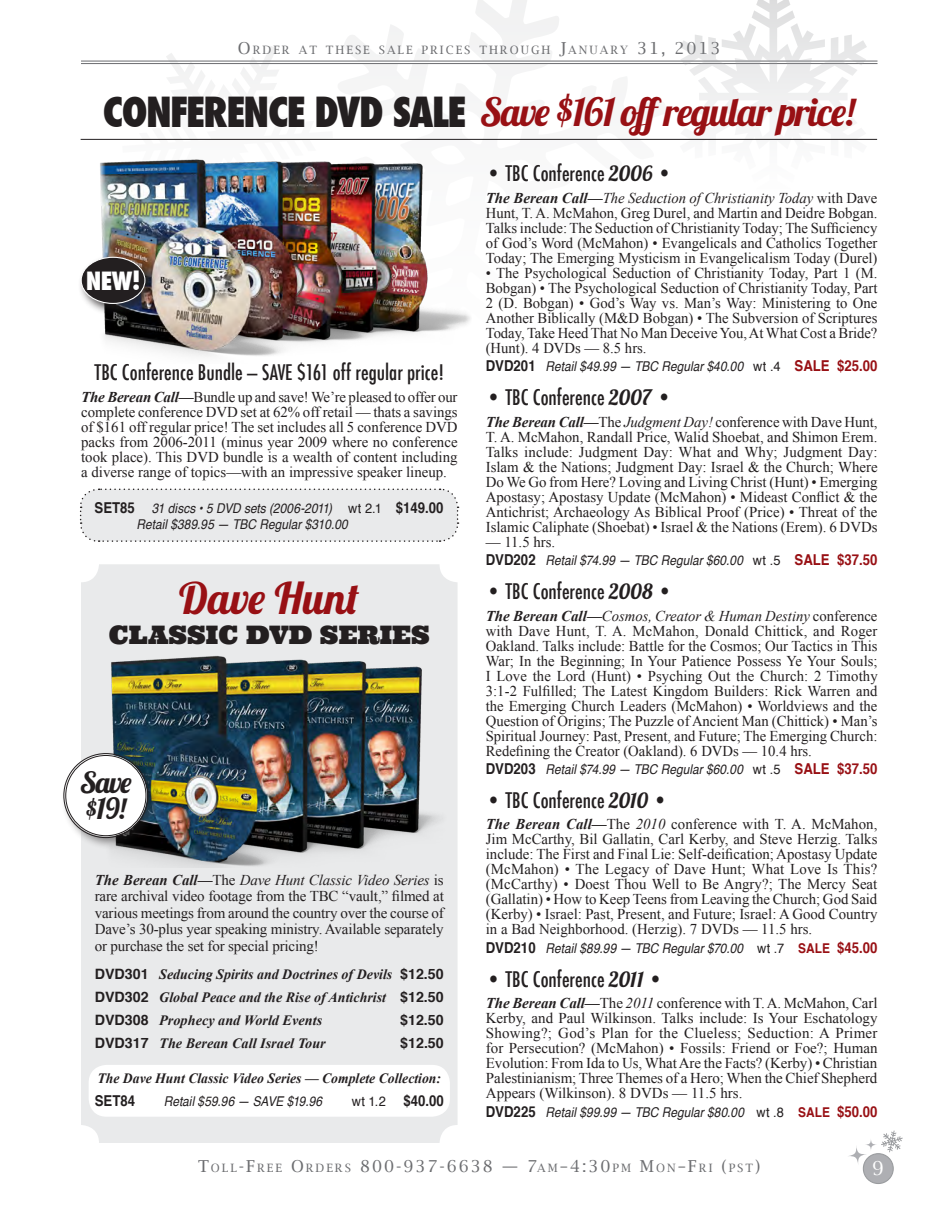
<style>
.page{position:relative;width:945px;height:1215px;background:#fff}
.page>*{position:absolute;margin:0;border:0;box-sizing:border-box;transform-origin:0 0}
.t1{font:43.5px "Lobster 1.4";color:#981014}
.t2{font:800 condensed 40.5px "Futura";letter-spacing:-.04em;color:#231f20}
.t3{font:39px "Lobster 1.4";letter-spacing:-.03em;color:#981014}
.t4{font:29.4px/26.1px "Lobster 1.4";letter-spacing:-.025em;color:#231f20}
.t5{font:25.5px "Ultra";color:#231f20}
.t6{font:800 condensed 24.45px "Futura";color:#fff}
.t7{font:500 condensed 21px "Futura";color:#231f20}
.t8{font:19.35px "Lucida Bright";color:#fff}
.t9{font:16.5px "Lucida Bright";letter-spacing:.12em;color:#6c6d70}
.t10{font:15px/15px "Times New Roman";color:#231f20;text-align:justify}
.t11{font:700 15px "Helvetica";color:#231f20;scale:.88 1}
.t12{font:italic 700 14.25px/22.8px "Times New Roman";color:#231f20;text-align:justify}
.t13{font:italic 700 14.25px "Times New Roman";color:#231f20;scale:.96 1}
.t14{font:700 14.25px "Helvetica";color:#231f20}
.t15{font:italic 13.5px/16.5px "Helvetica";letter-spacing:.005em;color:#231f20;text-align:center;scale:.88 1}
.t16{font:11.55px "Lucida Bright";letter-spacing:.17em;color:#6c6d70}
.s1{font-size:16.5px}
.s2{font-family:"Futura";font-weight:800;font-stretch:condensed;font-size:40.5px;color:#231f20}
.s3{font-size:45px}
.s4{font-weight:700;font-style:italic}
.s5{font-weight:400;font-size:13.5px}
.s6{font-style:italic}
.s7{font-family:"Helvetica";font-style:normal}
.s8{font-family:"Lobster 1.4";font-weight:400;font-stretch:normal}
.s9{font-weight:700;font-style:normal;font-size:15px}
.s10{font-style:normal}
.s11{font-weight:700;font-style:normal;font-size:15px;color:#981014}
.s12{font-weight:700;font-style:normal;color:#981014}
.s13{font-size:11.55px}
</style>
<div class="page">
<hr style="left:81px;top:61px;width:797px;height:1px;background:#6c6d70">
<hr style="left:81px;top:63px;width:797px;height:1px;background:#6c6d70">
<div style="left:863px;top:1154px;width:30px;height:30px;background:#aeafb3;border-radius:50%"></div>
<div style="left:863px;top:1153px;width:31px;height:31px;border:1px solid #999b9e;border-radius:50%"></div>
<svg style="left:847px;top:1145px;width:20px;height:21px"></svg>
<svg style="left:865px;top:1138px;width:12px;height:13px"></svg>
<svg style="left:881px;top:1131px;width:22px;height:21px"></svg>
<svg style="left:122px;top:46px;width:343px;height:93px"></svg>
<svg style="left:680px;top:0;width:187px;height:139px"></svg>
<div style="left:81px;top:564px;width:377px;height:579px;background:#e9eaeb;border-radius:18px"></div>
<div style="left:89px;top:1065px;width:361px;height:52px;background:#fff;border-radius:18px"></div>
<hr style="left:81px;top:139px;width:796px;height:1px;background:#231f20">
<svg style="left:79px;top:488px;width:380px;height:54px"></svg>
<img style="left:100px;top:159px;width:370px;height:198px">
<div style="left:78px;top:254px;width:80px;height:63px;background:#231f20;opacity:.75"></div>
<div style="left:81px;top:257px;width:64px;height:46px;background:#231f20;border-radius:50%"></div>
<div style="left:81px;top:257px;width:64px;height:47px;border:1px solid #fff;border-radius:50%"></div>
<img style="left:111px;top:655px;width:328px;height:212px">
<div style="left:60px;top:750px;width:101px;height:101px;background:#231f20;opacity:.5"></div>
<div style="left:65px;top:755px;width:82px;height:82px;background:#fff;border-radius:50%"></div>
<div style="left:66px;top:755px;width:80px;height:81px;border:1px solid #231f20;border-radius:50%"></div>
<p class="t16" style="left:238px;top:43px;width:484px"><span class="s1">O</span>RDER AT THESE SALE PRICES THROUGH <span class="s1">J</span>ANUARY <span class="s1">31, 2013</span></p>
<h2 class="t2" style="left:103px;top:84px;width:144px">CONFERENCE</h2>
<h3 class="t3" style="left:315px;top:87px;width:542px"><span class="s2">DVD SALE</span> Save <span class="s3">$</span>161 offregular price!</h3>
<h3 class="t6" style="left:86px;top:264px;width:56px">NEW!</h3>
<h3 class="t7" style="left:95px;top:359px;width:351px">TBC Conference Bundle — SAVE $161 off regular price!</h3>
<p class="t10" style="left:81px;top:389px;width:378px"><span class="s4">The Berean Call—</span>Bundle up and save! We’re pleased to offer our complete conference DVD set at 62% off retail — thats a savings of $161 off regular price! The set includes all 5 conference DVD packs from 2006-2011 (minus year 2009 where no conference took place). This DVD bundle is a wealth of content including a diverse range of topics—with an impressive speaker lineup.</p>
<p class="t11" style="left:95px;top:496px;width:47px">SET85</p>
<p class="t11" style="left:348px;top:496px;width:110px"><span class="s5">wt 2.1</span> $149.00</p>
<p class="t15" style="left:136px;top:500px;width:242px">31 discs • 5 DVD sets (2006-2011)<br>Retail $389.95 — TBC Regular $310.00</p>
<h1 class="t1" style="left:179px;top:571px;width:181px">Dave Hunt</h1>
<h3 class="t5" style="left:109px;top:618px;width:160px">CLASSIC DVD</h3>
<h3 class="t5" style="left:320px;top:618px;width:111px">SERIES</h3>
<h3 class="t4" style="left:80px;top:769px;width:53px">Save $19!</h3>
<p class="t10" style="left:95px;top:871px;width:351px;line-height:16.5px"><span class="s4">The Berean Call—</span>The <span class="s6">Dave Hunt Classic Video Series</span> is rare archival video footage from the TBC “vault,” filmed at various meetings from around the country over the course of Dave’s 30-plus year speaking ministry. Available separately or purchase the set for special pricing!</p>
<p class="t12" style="left:95px;top:962px;width:351px"><span class="s7">DVD301</span> Seducing Spirits and Doctrines of Devils <span class="s7">$12.50<br>DVD302</span> Global Peace and the Rise of Antichrist <span class="s7">$12.50<br>DVD308</span> Prophecy and World Events</p>
<p class="t14" style="left:400px;top:1008px;width:45px">$12.50</p>
<p class="t12" style="left:95px;top:1031px;width:233px"><span class="s7">DVD317</span> The Berean Call Israel Tour</p>
<p class="t14" style="left:400px;top:1031px;width:45px">$12.50</p>
<p class="t13" style="left:98px;top:1068px;width:359px">The Dave Hunt Classic Video Series — Complete Collection:</p>
<p class="t11" style="left:95px;top:1089px;width:47px">SET84</p>
<p class="t15" style="left:164px;top:1093px;width:181px">Retail $59.96 — SAVE $19.96</p>
<p class="t11" style="left:352px;top:1089px;width:106px"><span class="s5">wt 1.2</span> $40.00</p>
<h3 class="t7" style="left:486px;top:160px;width:188px">• TBC Conference <span class="s8">2006</span> •</h3>
<p class="t10" style="left:486px;top:190px;width:393px"><span class="s4">The Berean Call—</span><span class="s6">The Seduction of Christianity Today</span> with Dave Hunt, T. A. McMahon, Greg Durel, and Martin and Deidre Bobgan.<br>Talks include: The Seduction of Christianity Today; The Sufficiency of God’s Word (McMahon) • Evangelicals and Catholics Together Today; The Emerging Mysticism in Evangelicalism Today (Durel)</p>
<p class="t10" style="left:486px;top:265px;width:393px">• The Psychological Seduction of Christianity Today, Part 1 (M.<br>Bobgan) • The Psychological Seduction of Christianity Today, Part 2 (D. Bobgan) • God’s Way vs. Man’s Way: Ministering to One Another Biblically (M&amp;D Bobgan) • The Subversion of Scriptures Today, Take Heed That No Man Deceive You, At What Cost a Bride? (Hunt). 4 DVDs — 8.5 hrs.</p>
<p class="t15" style="left:486px;top:359px;width:447px"><span class="s9">DVD201</span> Retail $49.99 — TBC Regular $40.00 <span class="s10">wt .4</span> <span class="s11">SALE $25.00</span></p>
<h3 class="t7" style="left:486px;top:384px;width:188px">• TBC Conference <span class="s8">2007</span> •</h3>
<p class="t10" style="left:486px;top:414px;width:393px"><span class="s4">The Berean Call—</span>The <span class="s6">Judgment Day!</span> conference with Dave Hunt, T. A. McMahon, Randall Price, Walid Shoebat, and Shimon Erem.<br>Talks include: Judgment Day: What and Why; Judgment Day:<br>Islam &amp; the Nations; Judgment Day: Israel &amp; the Church; Where Do We Go from Here? Loving and Living Christ (Hunt) • Emerging Apostasy; Apostasy Update (McMahon) • Mideast Conflict &amp; the Antichrist; Archaeology As Biblical Proof (Price) • Threat of the Islamic Caliphate (Shoebat) • Israel &amp; the Nations (Erem). 6 DVDs</p>
<p class="t10" style="left:486px;top:534px;width:71px">— 11.5 hrs.</p>
<p class="t15" style="left:486px;top:553px;width:447px"><span class="s9">DVD202</span> Retail $74.99 — TBC Regular $60.00 <span class="s10">wt .5</span> <span class="s11">SALE $37.50</span></p>
<h3 class="t7" style="left:486px;top:578px;width:188px">• TBC Conference <span class="s8">2008</span> •</h3>
<p class="t10" style="left:486px;top:608px;width:393px"><span class="s4">The Berean Call—</span><span class="s6">Cosmos, Creator &amp; Human Destiny</span> conference with Dave Hunt, T. A. McMahon, Donald Chittick, and Roger Oakland. Talks include: Battle for the Cosmos; Our Tactics in This War; In the Beginning; In Your Patience Possess Ye Your Souls; I Love the Lord (Hunt) • Psyching Out the Church: 2 Timothy 3:1-2 Fulfilled; The Latest Kingdom Builders: Rick Warren and the Emerging Church Leaders (McMahon) • Worldviews and the Question of Origins; The Puzzle of Ancient Man (Chittick) • Man’s Spiritual Journey: Past, Present, and Future; The Emerging Church:<br>Redefining the Creator (Oakland). 6 DVDs — 10.4 hrs.</p>
<p class="t15" style="left:486px;top:761px;width:447px"><span class="s9">DVD203</span> Retail $74.99 — TBC Regular $60.00 <span class="s10">wt .5</span> <span class="s11">SALE $37.50</span></p>
<h3 class="t7" style="left:486px;top:787px;width:184px">• TBC Conference <span class="s8">2010</span> •</h3>
<p class="t10" style="left:486px;top:817px;width:393px"><span class="s4">The Berean Call—</span>The <span class="s6">2010</span> conference with T. A. McMahon, Jim McCarthy, Bil Gallatin, Carl Kerby, and Steve Herzig. Talks include: The First and Final Lie: Self-deification; Apostasy Update (McMahon) • The Legacy of Dave Hunt; What Love Is This? (McCarthy) • Doest Thou Well to Be Angry?; The Mercy Seat (Gallatin) • How to Keep Teens from Leaving the Church; God Said (Kerby) • Israel: Past, Present, and Future; Israel: A Good Country in a Bad Neighborhood. (Herzig). 7 DVDs — 11.5 hrs.</p>
<p class="t15" style="left:486px;top:940px;width:447px"><span class="s9">DVD210</span> Retail $89.99 — TBC Regular $70.00 <span class="s10">wt .7</span> <span class="s12">SALE</span> <span class="s11">$45.00</span></p>
<h3 class="t7" style="left:486px;top:965px;width:179px">• TBC Conference <span class="s8">2011</span> •</h3>
<p class="t10" style="left:486px;top:996px;width:393px"><span class="s4">The Berean Call—</span>The <span class="s6">2011</span> conference with T. A. McMahon, Carl Kerby, and Paul Wilkinson. Talks include: Is Your Eschatology Showing?; God’s Plan for the Clueless; Seduction: A Primer for Persecution? (McMahon) • Fossils: Friend or Foe?; Human Evolution: From Ida to Us, What Are the Facts? (Kerby) • Christian Palestinianism; Three Themes of a Hero; When the Chief Shepherd Appears (Wilkinson). 8 DVDs — 11.5 hrs.</p>
<p class="t15" style="left:486px;top:1104px;width:447px"><span class="s9">DVD225</span> Retail $99.99 — TBC Regular $80.00 <span class="s10">wt .8</span> <span class="s12">SALE</span> <span class="s11">$50.00</span></p>
<p class="t9" style="left:198px;top:1157px;width:564px">T<span class="s13">OLL</span>-F<span class="s13">REE</span> O<span class="s13">RDERS</span> 800-937-6638 — 7<span class="s13">AM</span>–4:30<span class="s13">PM</span> M<span class="s13">ON</span>–F<span class="s13">RI</span> (<span class="s13">PST</span>)</p>
<p class="t8" style="left:872px;top:1157px;width:13px">9</p>
</div>
